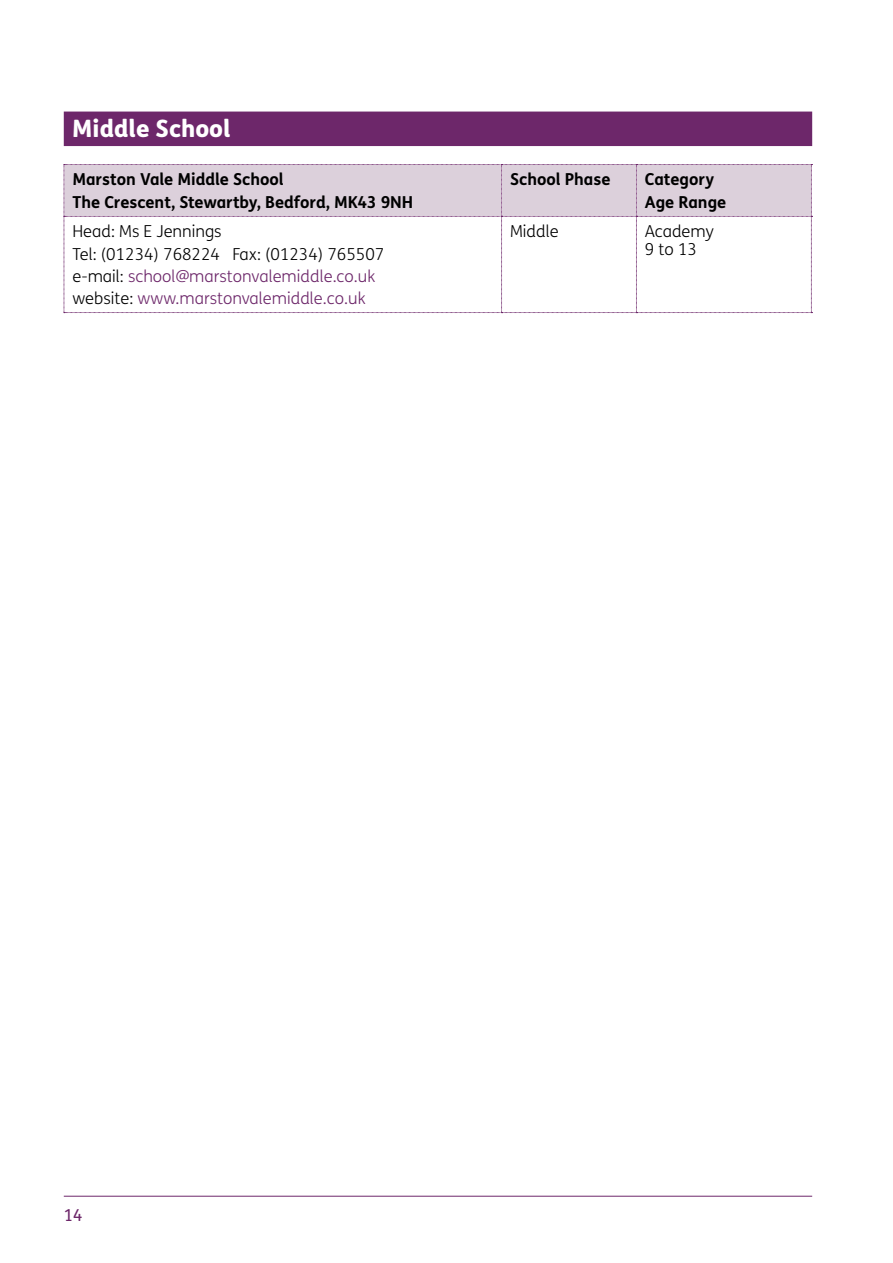
<style>
.page{position:relative;width:893px;height:1263px;background:#fff}
.page>*{position:absolute;margin:0;border:0;box-sizing:border-box;transform-origin:0 0}
.t1{font:800 24px "FS Me Pro";color:#fff}
.t2{font:300 16.5px/22.2px "FS Me Pro";color:#000}
.t3{font:700 16.5px/22.5px "FS Me Pro";letter-spacing:-.005em;color:#000}
.t4{font:16.5px "FS Me Pro";color:#6d276a}
.s1{color:#6d276a}
</style>
<div class="page">
<hr style="left:64px;top:1196px;width:748px;height:1px;background:#6d276a">
<div style="left:64px;top:112px;width:748px;height:34px;background:#6d276a"></div>
<svg style="left:64px;top:164px;width:748px;height:149px"></svg>
<h1 class="t1" style="left:72px;top:110px;width:160px">Middle School</h1>
<p class="t3" style="left:72px;top:167px;width:342px">Marston Vale Middle School<br>The Crescent, Stewartby, Bedford, MK43 9NH</p>
<p class="t3" style="left:510px;top:167px;width:102px">School Phase</p>
<p class="t3" style="left:645px;top:167px;width:83px">Category<br>Age Range</p>
<p class="t2" style="left:72px;top:220px;width:313px">Head: Ms E Jennings<br>Tel: (01234) 768224 Fax: (01234) 765507 e-mail: <span class="s1">school@marstonvalemiddle.co.uk </span>website: <span class="s1">www.marstonvalemiddle.co.uk</span></p>
<p class="t2" style="left:510px;top:220px;width:50px">Middle</p>
<p class="t2" style="left:645px;top:222px;width:70px;line-height:18px">Academy<br>9 to 13</p>
<p class="t4" style="left:64px;top:1204px;width:20px">14</p>
</div>
